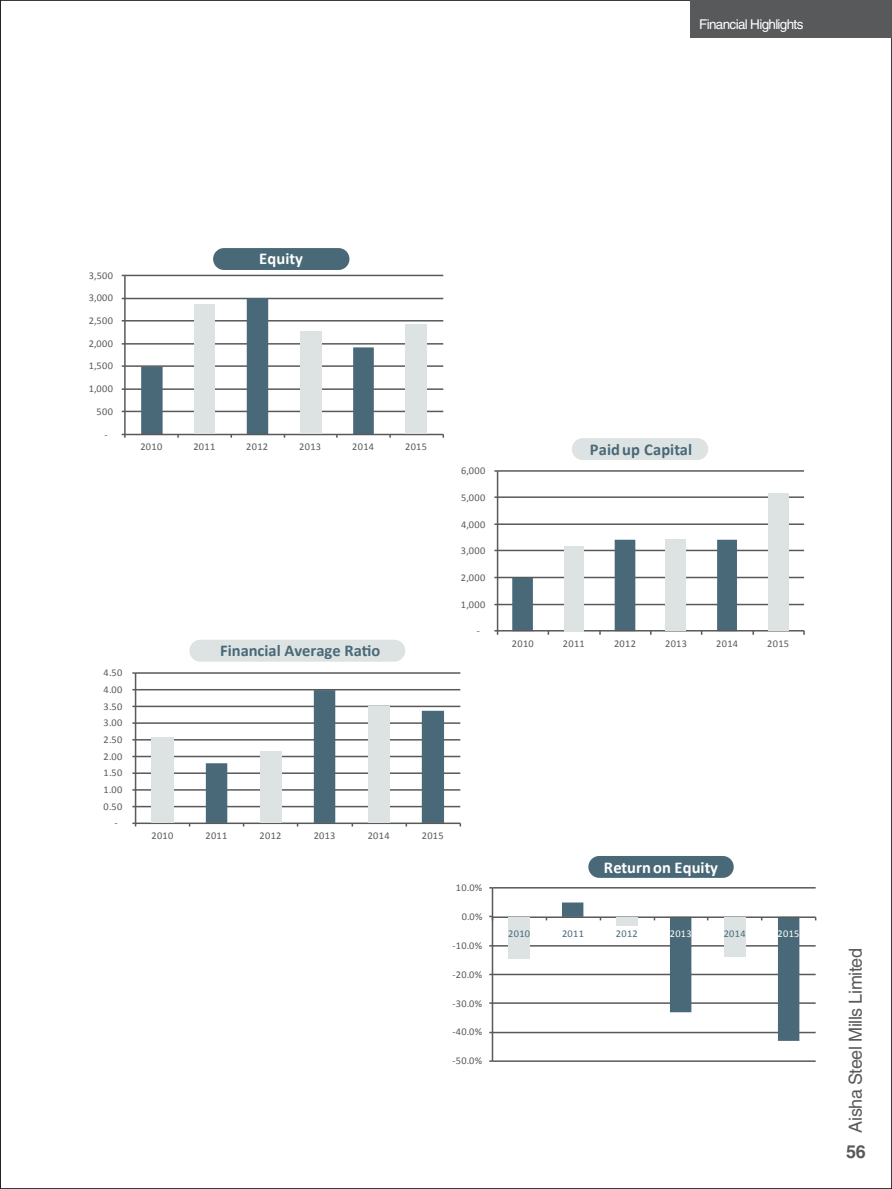
<style>
.page{position:relative;width:892px;height:1189px;background:#fff}
.page>*{position:absolute;margin:0;border:0;box-sizing:border-box;transform-origin:0 0}
.t1{font:18px "Helvetica";letter-spacing:-.025em;color:#58595b}
.t2{font:700 18px "Helvetica";color:#58595b}
.t3{font:700 16.5px "Calibri";color:#496978}
.t4{font:700 16.5px "Calibri";letter-spacing:.005em;color:#fff}
.t5{font:13.5px "Helvetica";letter-spacing:-.05em;color:#fff}
.t6{font:10.35px "Calibri";letter-spacing:.03em;color:#58595b}
.t7{font:10.35px "Calibri";letter-spacing:.03em;color:#496978}
.t8{font:10.35px "Calibri";letter-spacing:.03em;color:#fff}
</style>
<div class="page">
<div style="left:189px;top:640px;width:216px;height:22px;background:#dde3e3;border-radius:11px"></div>
<div style="left:213px;top:248px;width:136px;height:22px;background:#496978;border-radius:11px"></div>
<svg style="left:0;top:0;width:1px;height:1189px"></svg>
<hr style="left:125px;top:275px;width:318px;height:1px;background:#58595b">
<hr style="left:125px;top:298px;width:318px;height:1px;background:#58595b">
<hr style="left:125px;top:320px;width:318px;height:1px;background:#58595b">
<hr style="left:125px;top:343px;width:318px;height:2px;background:#58595b">
<hr style="left:125px;top:365px;width:318px;height:2px;background:#58595b">
<hr style="left:125px;top:388px;width:318px;height:2px;background:#58595b">
<hr style="left:125px;top:411px;width:318px;height:1px;background:#58595b">
<hr style="left:124px;top:275px;width:2px;height:159px;background:#58595b">
<hr style="left:125px;top:434px;width:318px;height:1px;background:#58595b">
<svg style="left:141px;top:298px;width:233px;height:140px"></svg>
<div style="left:194px;top:304px;width:21px;height:130px;background:#dde3e3"></div>
<div style="left:300px;top:331px;width:21px;height:103px;background:#dde3e3"></div>
<div style="left:405px;top:324px;width:22px;height:110px;background:#dde3e3"></div>
<div style="left:572px;top:438px;width:136px;height:22px;background:#dde3e3;border-radius:11px"></div>
<hr style="left:497px;top:470px;width:307px;height:2px;background:#58595b">
<hr style="left:497px;top:496px;width:307px;height:2px;background:#58595b">
<hr style="left:497px;top:523px;width:307px;height:2px;background:#58595b">
<hr style="left:497px;top:550px;width:307px;height:1px;background:#58595b">
<hr style="left:497px;top:577px;width:307px;height:1px;background:#58595b">
<hr style="left:497px;top:604px;width:307px;height:1px;background:#58595b">
<hr style="left:497px;top:471px;width:1px;height:160px;background:#58595b">
<hr style="left:497px;top:630px;width:307px;height:1px;background:#58595b">
<svg style="left:512px;top:540px;width:225px;height:95px"></svg>
<svg style="left:494px;top:630px;width:4px;height:5px"></svg>
<div style="left:564px;top:546px;width:20px;height:85px;background:#dde3e3"></div>
<div style="left:665px;top:540px;width:21px;height:91px;background:#dde3e3"></div>
<div style="left:768px;top:494px;width:20px;height:137px;background:#dde3e3"></div>
<div style="left:588px;top:856px;width:146px;height:22px;background:#496978;border-radius:11px"></div>
<hr style="left:492px;top:887px;width:323px;height:1px;background:#58595b">
<hr style="left:492px;top:945px;width:323px;height:1px;background:#58595b">
<hr style="left:492px;top:974px;width:323px;height:1px;background:#58595b">
<hr style="left:492px;top:1002px;width:323px;height:2px;background:#58595b">
<hr style="left:492px;top:1032px;width:323px;height:1px;background:#58595b">
<hr style="left:492px;top:1060px;width:323px;height:2px;background:#58595b">
<hr style="left:492px;top:888px;width:1px;height:173px;background:#58595b">
<hr style="left:492px;top:916px;width:323px;height:2px;background:#58595b">
<svg style="left:562px;top:902px;width:237px;height:139px"></svg>
<div style="left:508px;top:917px;width:21px;height:41px;background:#dde3e3"></div>
<div style="left:616px;top:917px;width:21px;height:8px;background:#dde3e3"></div>
<div style="left:724px;top:917px;width:21px;height:39px;background:#dde3e3"></div>
<hr style="left:136px;top:672px;width:324px;height:2px;background:#58595b">
<hr style="left:136px;top:689px;width:324px;height:1px;background:#58595b">
<hr style="left:136px;top:706px;width:324px;height:1px;background:#58595b">
<hr style="left:136px;top:722px;width:324px;height:2px;background:#58595b">
<hr style="left:136px;top:739px;width:324px;height:1px;background:#58595b">
<hr style="left:136px;top:756px;width:324px;height:1px;background:#58595b">
<hr style="left:136px;top:772px;width:324px;height:2px;background:#58595b">
<hr style="left:136px;top:789px;width:324px;height:2px;background:#58595b">
<hr style="left:136px;top:806px;width:324px;height:1px;background:#58595b">
<hr style="left:135px;top:673px;width:1px;height:150px;background:#58595b">
<hr style="left:136px;top:822px;width:324px;height:2px;background:#58595b">
<svg style="left:206px;top:690px;width:238px;height:136px"></svg>
<svg style="left:132px;top:822px;width:4px;height:4px"></svg>
<div style="left:368px;top:707px;width:21px;height:116px;background:#dde3e3"></div>
<div style="left:260px;top:751px;width:21px;height:72px;background:#dde3e3"></div>
<div style="left:151px;top:737px;width:22px;height:86px;background:#dde3e3"></div>
<div style="left:689px;top:0;width:202px;height:38px;background:#58595b"></div>
<p class="t5" style="left:699px;top:17px;width:106px">Financial Highlights</p>
<p class="t6" style="left:89px;top:269px;width:26px">3,500</p>
<p class="t6" style="left:89px;top:291px;width:26px">3,000</p>
<p class="t6" style="left:89px;top:314px;width:26px">2,500</p>
<p class="t6" style="left:89px;top:337px;width:26px">2,000</p>
<p class="t6" style="left:89px;top:359px;width:26px">1,500</p>
<p class="t6" style="left:89px;top:382px;width:26px">1,000</p>
<p class="t6" style="left:97px;top:405px;width:18px">500</p>
<p class="t6" style="left:105px;top:427px;width:5px">-</p>
<p class="t6" style="left:104px;top:666px;width:20px">4.50</p>
<p class="t6" style="left:104px;top:683px;width:20px">4.00</p>
<p class="t6" style="left:104px;top:700px;width:20px">3.50</p>
<p class="t6" style="left:104px;top:716px;width:20px">3.00</p>
<p class="t6" style="left:104px;top:733px;width:20px">2.50</p>
<p class="t6" style="left:104px;top:750px;width:20px">2.00</p>
<p class="t6" style="left:104px;top:766px;width:20px">1.50</p>
<p class="t6" style="left:104px;top:783px;width:20px">1.00</p>
<p class="t6" style="left:104px;top:800px;width:20px">0.50</p>
<p class="t6" style="left:115px;top:816px;width:5px">-</p>
<p class="t4" style="left:259px;top:248px;width:45px">Equity</p>
<p class="t6" style="left:140px;top:440px;width:23px">2010</p>
<p class="t6" style="left:193px;top:440px;width:23px">2011</p>
<p class="t6" style="left:246px;top:440px;width:23px">2012</p>
<p class="t6" style="left:299px;top:440px;width:23px">2013</p>
<p class="t6" style="left:352px;top:440px;width:23px">2014</p>
<p class="t6" style="left:405px;top:440px;width:23px">2015</p>
<p class="t3" style="left:220px;top:640px;width:162px">Financial Average Ratio</p>
<p class="t6" style="left:461px;top:464px;width:26px">6,000</p>
<p class="t6" style="left:461px;top:491px;width:26px">5,000</p>
<p class="t6" style="left:461px;top:518px;width:26px">4,000</p>
<p class="t6" style="left:461px;top:544px;width:26px">3,000</p>
<p class="t6" style="left:461px;top:571px;width:26px">2,000</p>
<p class="t6" style="left:461px;top:598px;width:26px">1,000</p>
<p class="t6" style="left:477px;top:624px;width:5px">-</p>
<p class="t6" style="left:151px;top:829px;width:23px">2010</p>
<p class="t6" style="left:205px;top:829px;width:23px">2011</p>
<p class="t6" style="left:260px;top:829px;width:23px">2012</p>
<p class="t6" style="left:314px;top:829px;width:23px">2013</p>
<p class="t6" style="left:368px;top:829px;width:23px">2014</p>
<p class="t6" style="left:422px;top:829px;width:23px">2015</p>
<p class="t6" style="left:456px;top:881px;width:28px">10.0%</p>
<p class="t6" style="left:462px;top:910px;width:22px">0.0%</p>
<p class="t6" style="left:453px;top:939px;width:31px">-10.0%</p>
<p class="t6" style="left:453px;top:968px;width:31px">-20.0%</p>
<p class="t6" style="left:453px;top:996px;width:31px">-30.0%</p>
<p class="t6" style="left:453px;top:1025px;width:31px">-40.0%</p>
<p class="t6" style="left:453px;top:1054px;width:31px">-50.0%</p>
<p class="t3" style="left:590px;top:439px;width:104px">Paidup Capital</p>
<p class="t6" style="left:512px;top:637px;width:23px">2010</p>
<p class="t6" style="left:563px;top:637px;width:23px">2011</p>
<p class="t6" style="left:614px;top:637px;width:23px">2012</p>
<p class="t6" style="left:665px;top:637px;width:23px">2013</p>
<p class="t6" style="left:716px;top:637px;width:23px">2014</p>
<p class="t6" style="left:767px;top:637px;width:23px">2015</p>
<p class="t4" style="left:604px;top:856px;width:116px">Returnon Equity</p>
<p class="t7" style="left:508px;top:927px;width:23px">2010</p>
<p class="t7" style="left:562px;top:927px;width:23px">2011</p>
<p class="t7" style="left:616px;top:927px;width:23px">2012</p>
<p class="t8" style="left:670px;top:927px;width:23px">2013</p>
<p class="t7" style="left:724px;top:927px;width:23px">2014</p>
<p class="t8" style="left:777px;top:927px;width:23px">2015</p>
<p class="t1" style="left:845px;top:1132px;width:186px;rotate:-90deg">Aisha Steel Mills Limited</p>
<p class="t2" style="left:846px;top:1141px;width:21px">56</p>
</div>
